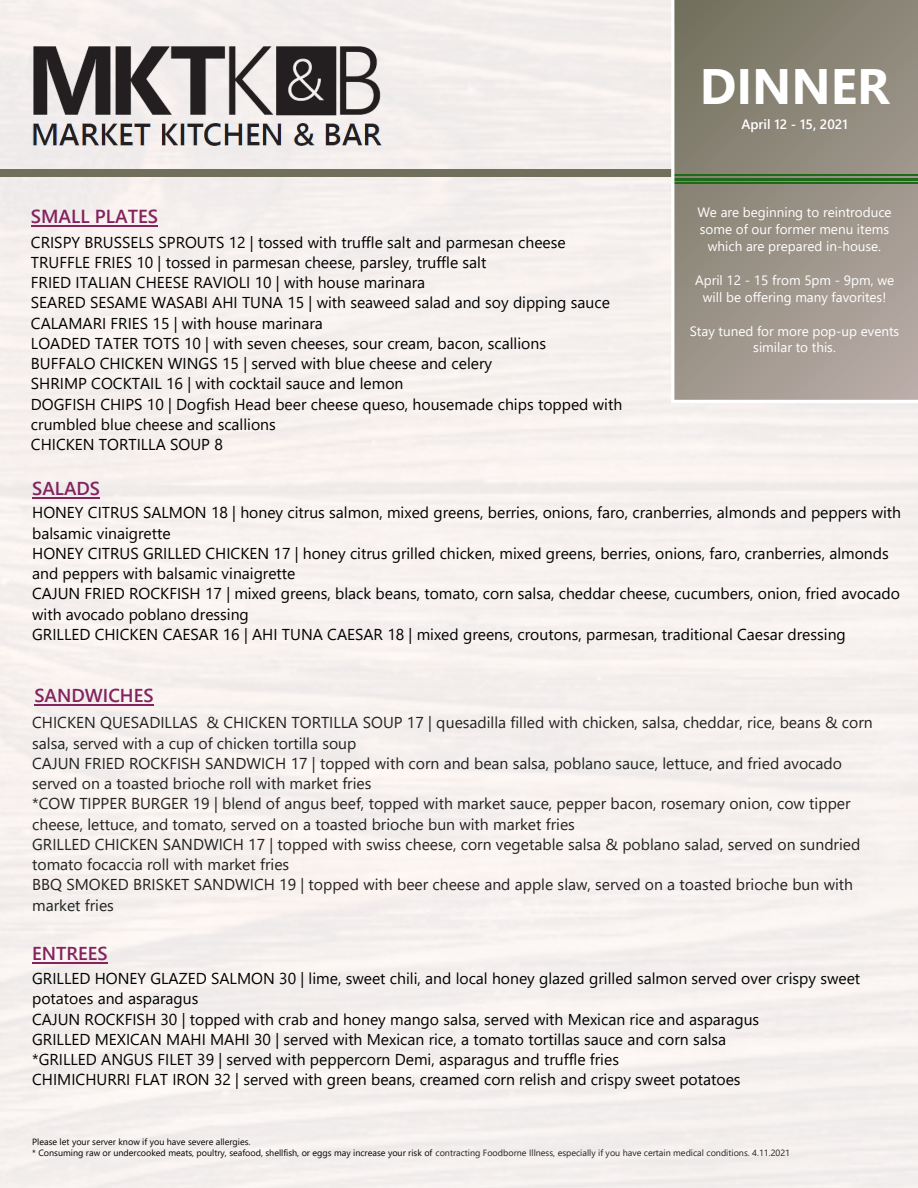
<style>
.page{position:relative;width:918px;height:1188px;background:#f5f0ee}
.page>*{position:absolute;margin:0;border:0;box-sizing:border-box;transform-origin:0 0}
.t1{font:700 49.65px "Segoe UI";color:#fff}
.t2{font:600 18.9px "Segoe UI";color:#84235e}
.t3{font:600 18.75px "Segoe UI";color:#84235e}
.t4{font:15.75px/20.2px "Segoe UI";color:#000}
.t5{font:15.75px/20.2px "Segoe UI";color:#222}
.t6{font:13.5px/16.8px "Segoe UI";color:#fff;text-align:center}
.t7{font:600 13.5px "Segoe UI";color:#fff}
.t8{font:9px "Segoe UI";color:#000}
.s1{color:#222}
</style>
<div class="page">
<div style="left:0;top:169px;width:674px;height:8px;background:#706f5b"></div>
<img style="left:19px;top:28px;width:388px;height:141px">
<svg style="left:34px;top:704px;width:11px;height:2px"></svg>
<hr style="left:45px;top:704px;width:108px;height:2px;background:#84235e">
<svg style="left:32px;top:497px;width:10px;height:2px"></svg>
<hr style="left:42px;top:497px;width:58px;height:2px;background:#84235e">
<svg style="left:671px;top:0;width:247px;height:403px;background:#969083"></svg>
<svg style="left:31px;top:225px;width:10px;height:2px"></svg>
<hr style="left:41px;top:225px;width:117px;height:2px;background:#84235e">
<svg style="left:32px;top:962px;width:10px;height:2px"></svg>
<hr style="left:42px;top:962px;width:66px;height:2px;background:#84235e">
<p class="t1" style="left:700px;top:51px;width:191px">DINNER</p>
<p class="t2" style="left:31px;top:203px;width:129px">SMALL PLATES</p>
<p class="t4" style="left:31px;top:231px;width:536px">CRISPY BRUSSELS SPROUTS 12 | tossed with truffle salt and parmesan cheese</p>
<p class="t4" style="left:31px;top:251px;width:457px">TRUFFLE FRIES 10 | tossed in parmesan cheese, parsley, truffle salt</p>
<p class="t4" style="left:31px;top:272px;width:396px">FRIED ITALIAN CHEESE RAVIOLI 10 | with house marinara</p>
<p class="t4" style="left:31px;top:292px;width:580px">SEARED SESAME WASABI AHI TUNA 15 | with seaweed salad and soy dipping sauce</p>
<p class="t4" style="left:31px;top:312px;width:294px">CALAMARI FRIES 15 | with house marinara</p>
<p class="t4" style="left:31px;top:332px;width:517px">LOADED TATER TOTS 10 | with seven cheeses, sour cream, bacon, scallions</p>
<p class="t4" style="left:31px;top:353px;width:463px">BUFFALO CHICKEN WINGS 15 | served with blue cheese and celery</p>
<p class="t4" style="left:31px;top:373px;width:374px">SHRIMP COCKTAIL 16 | with cocktail sauce and lemon</p>
<p class="t4" style="left:31px;top:393px;width:593px">DOGFISH CHIPS 10 | Dogfish Head beer cheese queso, housemade chips topped with crumbled blue cheese and scallions</p>
<p class="t4" style="left:31px;top:434px;width:193px">CHICKEN TORTILLA SOUP 8</p>
<p class="t7" style="left:741px;top:115px;width:108px">April 12 - 15, 2021</p>
<p class="t6" style="left:697px;top:203px;width:196px">We are beginning to reintroduce some of our former menu items which are prepared in-house.</p>
<p class="t6" style="left:695px;top:271px;width:201px">April 12 - 15 from 5pm - 9pm, we will be offering many favorites!</p>
<p class="t6" style="left:690px;top:322px;width:211px">Stay tuned for more pop-up events similar to this.</p>
<p class="t3" style="left:32px;top:475px;width:69px">SALADS</p>
<p class="t4" style="left:32px;top:502px;width:870px">HONEY CITRUS SALMON 18 | honey citrus salmon, mixed greens, berries, onions, faro, cranberries, almonds and peppers with balsamic vinaigrette</p>
<p class="t4" style="left:32px;top:542px;width:858px">HONEY CITRUS GRILLED CHICKEN 17 | honey citrus grilled chicken, mixed greens, berries, onions, faro, cranberries, almonds and peppers with balsamic vinaigrette</p>
<p class="t4" style="left:32px;top:583px;width:869px">CAJUN FRIED ROCKFISH 17 | mixed greens, black beans, tomato, corn salsa, cheddar cheese, cucumbers, onion, fried avocado with avocado poblano dressing</p>
<p class="t4" style="left:32px;top:623px;width:815px">GRILLED CHICKEN CAESAR 16 | AHI TUNA CAESAR 18 | mixed greens, croutons, parmesan, traditional Caesar dressing</p>
<p class="t3" style="left:34px;top:682px;width:121px">SANDWICHES</p>
<p class="t5" style="left:32px;top:712px;width:842px">CHICKEN QUESADILLAS &amp; CHICKEN TORTILLA SOUP 17 | quesadilla filled with chicken, salsa, cheddar, rice, beans &amp; corn salsa, served with a cup of chicken tortilla soup</p>
<p class="t5" style="left:32px;top:752px;width:811px">CAJUN FRIED ROCKFISH SANDWICH 17 | topped with corn and bean salsa, poblano sauce, lettuce, and fried avocado served on a toasted brioche roll with market fries</p>
<p class="t5" style="left:32px;top:793px;width:820px">*COW TIPPER BURGER 19 | blend of angus beef, topped with market sauce, pepper bacon, rosemary onion, cow tipper cheese, lettuce, and tomato, served on a toasted brioche bun with market fries</p>
<p class="t5" style="left:32px;top:833px;width:830px">GRILLED CHICKEN SANDWICH 17 | topped with swiss cheese, corn vegetable salsa &amp; poblano salad, served on sundried tomato focaccia roll with market fries</p>
<p class="t5" style="left:32px;top:874px;width:822px">BBQ SMOKED BRISKET SANDWICH 19 | topped with beer cheese and apple slaw, served on a toasted brioche bun with market fries</p>
<p class="t3" style="left:32px;top:940px;width:77px">ENTREES</p>
<p class="t4" style="left:32px;top:968px;width:830px">GRILLED HONEY GLAZED SALMON 30 | lime, sweet chili, and local honey glazed grilled salmon served over crispy sweet potatoes and asparagus</p>
<p class="t4" style="left:32px;top:1008px;width:729px">CAJUN ROCKFISH 30 | topped with crab and honey mango salsa, served with Mexican rice and asparagus</p>
<p class="t4" style="left:32px;top:1028px;width:696px">GRILLED MEXICAN MAHI MAHI 30 | served with Mexican rice, a tomato tortillas sauce and corn salsa</p>
<p class="t4" style="left:32px;top:1049px;width:588px">*GRILLED ANGUS FILET 39 | served with peppercorn Demi, asparagus and truffle fries</p>
<p class="t4" style="left:32px;top:1069px;width:710px">CHIMICHURRI FLAT IRON 32 | served with green beans, creamed corn relish and crispy sweet potatoes</p>
<p class="t8" style="left:32px;top:1136px;width:220px">Please let your server know if you have severe allergies.</p>
<p class="t8" style="left:32px;top:1146px;width:759px">* Consuming raw or undercooked meats, poultry, seafood, shellfish, or eggs may increase your risk of <span class="s1">contracting Foodborne Illness, especially if you have certain medical conditions. 4.11.2021</span></p>
</div>
